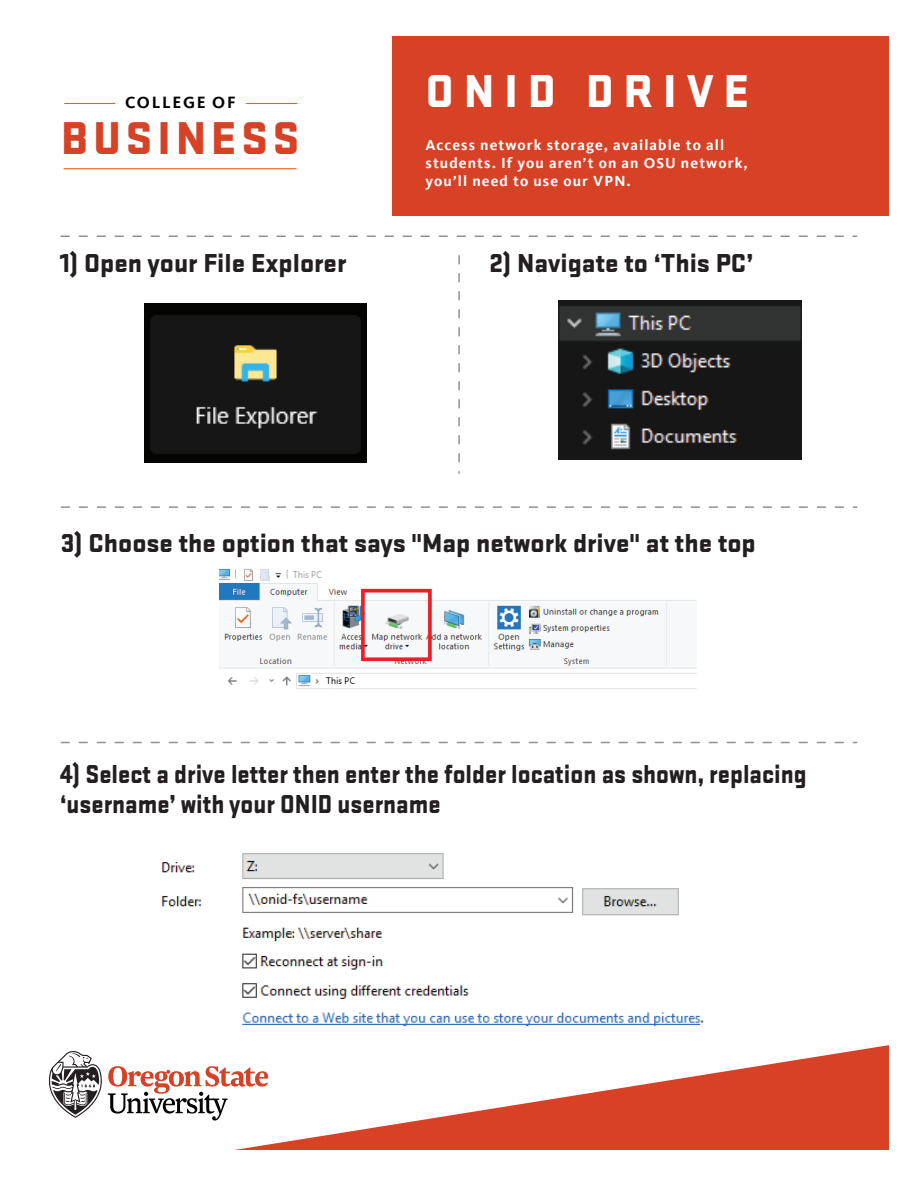
<style>
.page{position:relative;width:918px;height:1188px;background:#fff}
.page>*{position:absolute;margin:0;border:0;box-sizing:border-box;transform-origin:0 0}
.t1{font:900 48px "Stratum 2";letter-spacing:.2em;color:#fff}
.t2{font:900 47.85px "Stratum 2";letter-spacing:.095em;color:#d74227}
.t3{font:900 27px/30px "Stratum 2";color:#231f20;scale:.91 1}
.t4{font:900 27px "Stratum 2";color:#231f20}
.t5{font:700 16.95px "Kievit Offc";letter-spacing:.1em;color:#040503}
.t6{font:700 15px/18px "Kievit Offc";letter-spacing:.075em;color:#fff}
</style>
<div class="page">
<div style="left:392px;top:0;width:526px;height:215px;background:#d74227"></div>
<hr style="left:64px;top:103px;width:51px;height:1px;background:#f25b21">
<hr style="left:64px;top:168px;width:232px;height:1px;background:#f25b21">
<hr style="left:246px;top:103px;width:51px;height:1px;background:#f25b21">
<svg style="left:61px;top:236px;width:796px;height:1px"></svg>
<svg style="left:61px;top:506px;width:796px;height:2px"></svg>
<svg style="left:61px;top:742px;width:796px;height:1px"></svg>
<svg style="left:48px;top:1045px;width:841px;height:105px"></svg>
<div style="left:0;top:0;width:917px;height:35px;background:#fff"></div>
<div style="left:889px;top:0;width:28px;height:1188px;background:#fff"></div>
<svg style="left:458px;top:255px;width:2px;height:219px"></svg>
<img style="left:144px;top:304px;width:222px;height:159px">
<img style="left:558px;top:301px;width:243px;height:159px">
<img style="left:219px;top:569px;width:478px;height:120px">
<img style="left:150px;top:853px;width:575px;height:197px">
<p class="t5" style="left:125px;top:93px;width:112px">COLLEGE OF</p>
<h2 class="t2" style="left:61px;top:103px;width:240px">BUSINESS</h2>
<h1 class="t1" style="left:426px;top:56px;width:325px">ONID DRIVE</h1>
<p class="t6" style="left:426px;top:137px;width:324px">Access network storage, available to all students. If you aren’t on an OSU network, you’ll need to use our VPN.</p>
<p class="t4" style="left:60px;top:243px;width:288px">1) Open your File Explorer</p>
<p class="t4" style="left:489px;top:243px;width:266px">2) Navigate to ‘This PC’</p>
<p class="t4" style="left:61px;top:523px;width:697px">3) Choose the option that says "Map network drive" at the top</p>
<p class="t3" style="left:60px;top:757px;width:822px">4) Select a drive letter then enter the folder location as shown, replacing ‘username’ with your ONID username</p>
</div>
